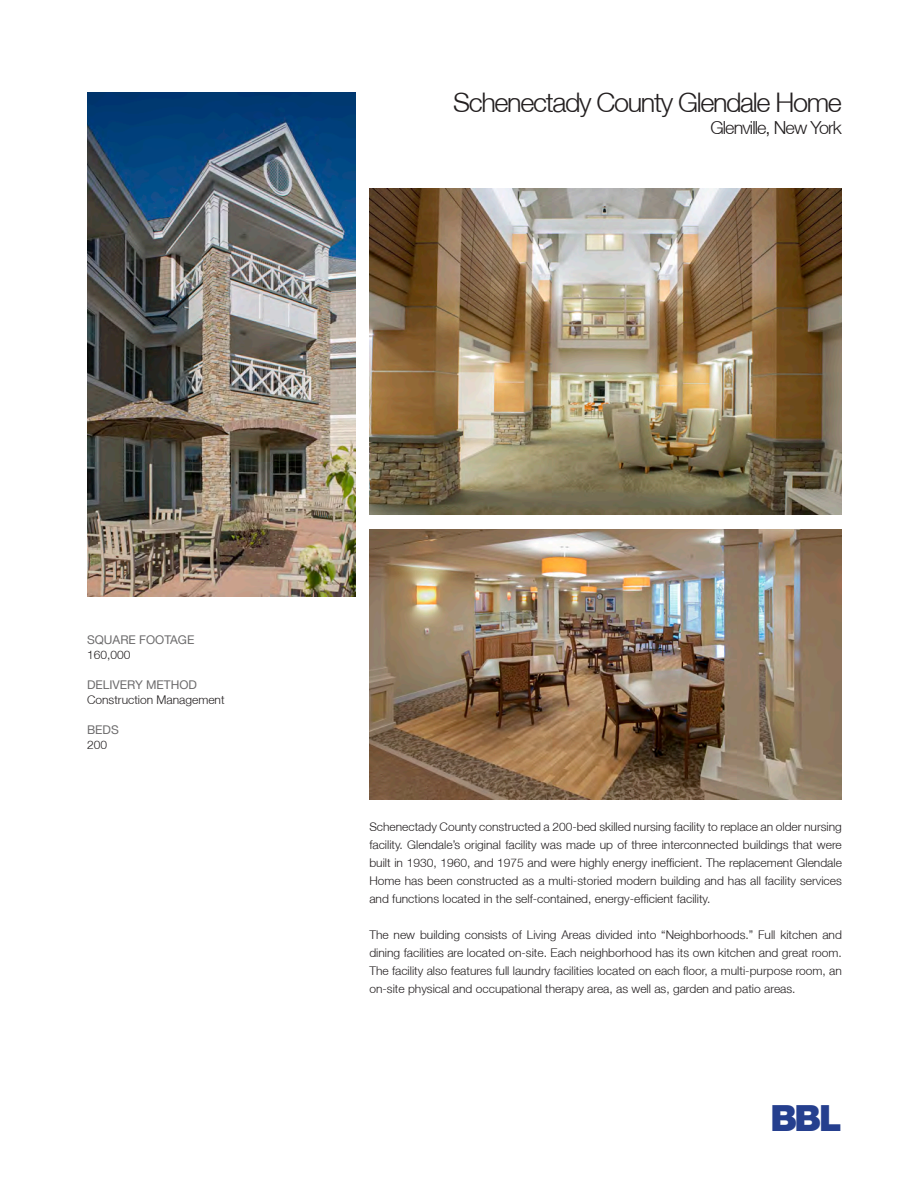
<style>
.page{position:relative;width:918px;height:1188px;background:#fff}
.page>*{position:absolute;margin:0;border:0;box-sizing:border-box;transform-origin:0 0}
.t1{font:900 36px "Helvetica Neue LT";color:#253f8e}
.t2{font:300 27px "Helvetica Neue LT";letter-spacing:-.05em;color:#231f20}
.t3{font:300 18px "Helvetica Neue LT";letter-spacing:-.05em;color:#231f20}
.t4{font:300 12px/18px "Helvetica Neue LT";color:#231f20;text-align:justify}
.t5{font:12px/15px "Helvetica Neue LT";color:#6c6b6c}
.s1{font-weight:300;color:#231f20}
.s2{font-weight:400;color:#6c6b6c}
</style>
<div class="page">
<img style="left:369px;top:188px;width:473px;height:326px">
<img style="left:87px;top:93px;width:269px;height:503px">
<img style="left:369px;top:529px;width:473px;height:271px">
<p class="t2" style="left:453px;top:86px;width:390px">Schenectady County Glendale Home</p>
<p class="t3" style="left:710px;top:116px;width:133px">Glenville, New York</p>
<p class="t5" style="left:87px;top:632px;width:109px">SQUARE FOOTAGE<br><span class="s1">160,000</span></p>
<p class="t4" style="left:87px;top:677px;width:139px;line-height:15px"><span class="s2">DELIVERY METHOD<br></span>Construction Management</p>
<p class="t5" style="left:87px;top:722px;width:33px">BEDS<br><span class="s1">200</span></p>
<p class="t4" style="left:369px;top:818px;width:474px">Schenectady County constructed a 200-bed skilled nursing facility to replace an older nursing facility. Glendale’s original facility was made up of three interconnected buildings that were built in 1930, 1960, and 1975 and were highly energy inefficient. The replacement Glendale Home has been constructed as a multi-storied modern building and has all facility services and functions located in the self-contained, energy-efficient facility.</p>
<p class="t4" style="left:369px;top:926px;width:474px">The new building consists of Living Areas divided into “Neighborhoods.” Full kitchen and dining facilities are located on-site. Each neighborhood has its own kitchen and great room.<br>The facility also features full laundry facilities located on each floor, a multi-purpose room, an on-site physical and occupational therapy area, as well as, garden and patio areas.</p>
<p class="t1" style="left:771px;top:1097px;width:73px">BBL</p>
</div>
